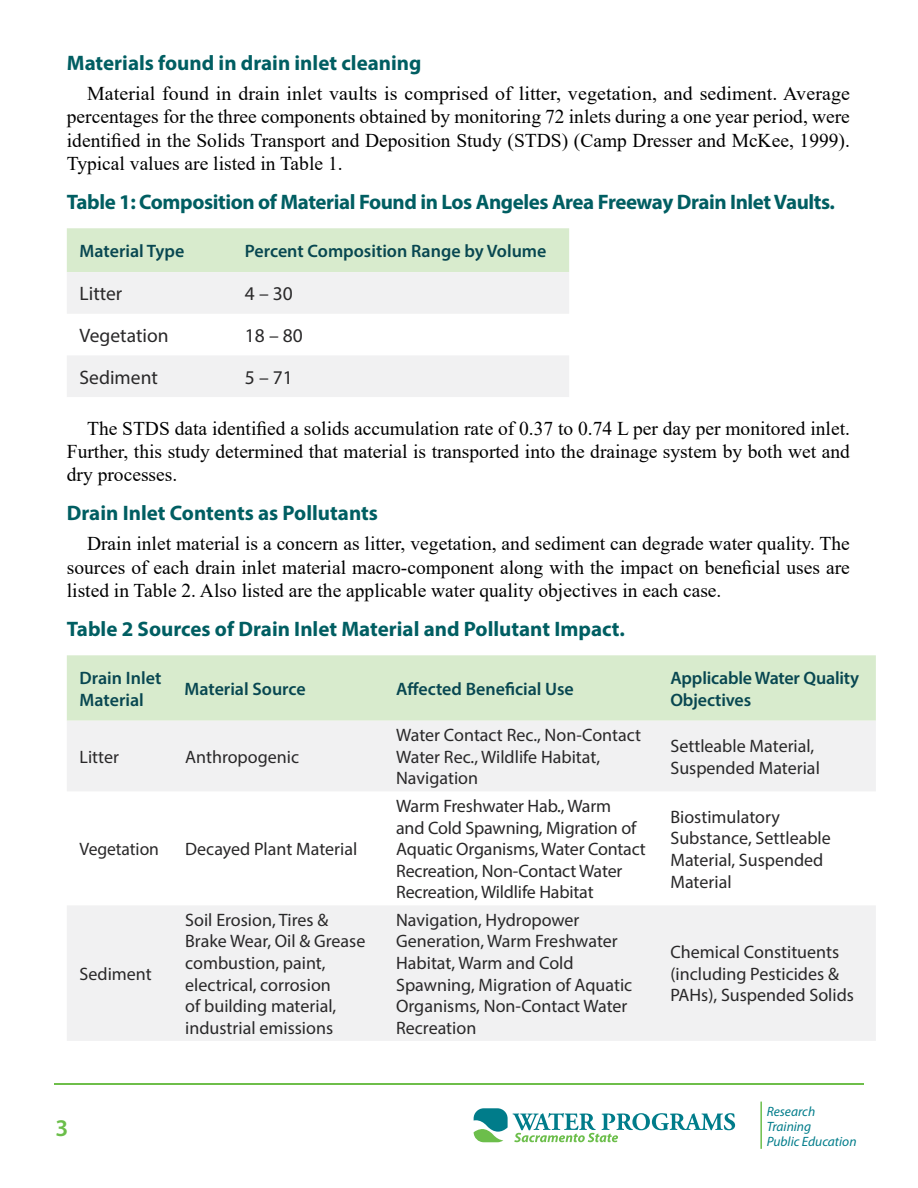
<style>
.page{position:relative;width:918px;height:1188px;background:#fff}
.page>*{position:absolute;margin:0;border:0;box-sizing:border-box;transform-origin:0 0}
.t1{font:600 24px "Myriad Pro";color:#6bbe4a}
.Table_title_h3{font:700 21px "Myriad Pro";letter-spacing:-.005em;color:#005e62}
.basic_p{font:19.5px/23.4px "Times New Roman";color:#000;text-align:justify}
.table_cells_p{font:19.5px "Myriad Pro";color:#292829}
.table_cells_highlighted_p{font:19.5px "Myriad Pro";color:#292829}
.table_cells_p-2{font:18px/21.6px "Myriad Pro";color:#292829}
.table_head_p{font:600 18px/21.6px "Myriad Pro";color:#084751}
.table_cells_highlighted_p-2{font:18px/21.6px "Myriad Pro";color:#292829}
.t2{font:italic 13.5px/15px "Myriad Pro";color:#007c8a}
</style>
<div class="page">
<hr style="left:760px;top:1102px;width:2px;height:47px;background:#6cbe4b">
<svg style="left:474px;top:1108px;width:261px;height:34px"></svg>
<hr style="left:54px;top:1084px;width:810px;height:1px;background:#6ebe4a">
<svg style="left:67px;top:228px;width:502px;height:86px"></svg>
<div style="left:67px;top:356px;width:502px;height:41px;background:#f1f1f2"></div>
<div style="left:67px;top:655px;width:809px;height:66px;background:#d8ebcd"></div>
<div style="left:67px;top:721px;width:809px;height:70px;background:#f1f1f2"></div>
<div style="left:67px;top:906px;width:809px;height:135px;background:#f1f1f2"></div>
<p class="Table_title_h3" style="left:67px;top:49px;width:356px">Materials found in drain inlet cleaning</p>
<p class="basic_p" style="left:67px;top:81px;width:785px;text-indent:20px">Material found in drain inlet vaults is comprised of litter, vegetation, and sediment. Average percentages for the three components obtained by monitoring 72 inlets during a one year period, were identified in the Solids Transport and Deposition Study (STDS) (Camp Dresser and McKee, 1999).<br>Typical values are listed in Table 1.</p>
<p class="Table_title_h3" style="left:67px;top:188px;width:770px">Table 1: Composition of Material Found in Los Angeles Area Freeway Drain Inlet Vaults.</p>
<p class="table_head_p" style="left:80px;top:240px;width:106px">Material Type</p>
<p class="table_head_p" style="left:245px;top:240px;width:303px">Percent Composition Range by Volume</p>
<p class="table_cells_highlighted_p" style="left:80px;top:282px;width:44px">Litter</p>
<p class="table_cells_highlighted_p" style="left:245px;top:282px;width:50px">4 – 30</p>
<p class="table_cells_p" style="left:80px;top:323px;width:90px">Vegetation</p>
<p class="table_cells_p" style="left:245px;top:323px;width:60px">18 – 80</p>
<p class="table_cells_p" style="left:80px;top:365px;width:80px">Sediment</p>
<p class="table_cells_p" style="left:245px;top:365px;width:50px">5 – 71</p>
<p class="basic_p" style="left:67px;top:416px;width:785px;text-indent:20px">The STDS data identified a solids accumulation rate of 0.37 to 0.74 L per day per monitored inlet.<br>Further, this study determined that material is transported into the drainage system by both wet and dry processes.</p>
<p class="Table_title_h3" style="left:67px;top:499px;width:313px">Drain Inlet Contents as Pollutants</p>
<p class="basic_p" style="left:67px;top:531px;width:785px;text-indent:20px">Drain inlet material is a concern as litter, vegetation, and sediment can degrade water quality. The sources of each drain inlet material macro-component along with the impact on beneficial uses are listed in Table 2. Also listed are the applicable water quality objectives in each case.</p>
<p class="Table_title_h3" style="left:67px;top:615px;width:560px">Table 2 Sources of Drain Inlet Material and Pollutant Impact.</p>
<p class="table_head_p" style="left:80px;top:667px;width:83px">Drain Inlet<br>Material</p>
<p class="table_head_p" style="left:184px;top:677px;width:123px">Material Source</p>
<p class="table_head_p" style="left:396px;top:677px;width:179px">Affected Beneficial Use</p>
<p class="table_head_p" style="left:670px;top:667px;width:190px">Applicable Water Quality<br>Objectives</p>
<p class="table_cells_highlighted_p-2" style="left:80px;top:746px;width:41px">Litter</p>
<p class="table_cells_highlighted_p-2" style="left:185px;top:746px;width:115px">Anthropogenic</p>
<p class="table_cells_p-2" style="left:80px;top:838px;width:81px">Vegetation</p>
<p class="table_cells_p-2" style="left:185px;top:838px;width:174px">Decayed Plant Material</p>
<p class="table_cells_highlighted_p-2" style="left:396px;top:724px;width:246px">Water Contact Rec., Non-Contact<br>Water Rec., Wildlife Habitat,<br>Navigation</p>
<p class="table_cells_highlighted_p-2" style="left:670px;top:735px;width:151px">Settleable Material,<br>Suspended Material</p>
<p class="table_cells_p-2" style="left:396px;top:795px;width:251px">Warm Freshwater Hab., Warm<br>and Cold Spawning, Migration of<br>Aquatic Organisms, Water Contact<br>Recreation, Non-Contact Water<br>Recreation, Wildlife Habitat</p>
<p class="table_cells_p-2" style="left:670px;top:806px;width:162px">Biostimulatory<br>Substance, Settleable<br>Material, Suspended<br>Material</p>
<p class="table_cells_p-2" style="left:80px;top:963px;width:74px">Sediment</p>
<p class="t1" style="left:56px;top:1112px;width:14px">3</p>
<p class="table_cells_p-2" style="left:185px;top:909px;width:182px">Soil Erosion, Tires &amp;<br>Brake Wear, Oil &amp; Grease combustion, paint, electrical, corrosion<br>of building material, industrial emissions</p>
<p class="table_cells_p-2" style="left:396px;top:909px;width:238px">Navigation, Hydropower<br>Generation, Warm Freshwater<br>Habitat, Warm and Cold<br>Spawning, Migration of Aquatic<br>Organisms, Non-Contact Water<br>Recreation</p>
<p class="table_cells_p-2" style="left:670px;top:941px;width:185px">Chemical Constituents (including Pesticides &amp;<br>PAHs), Suspended Solids</p>
<p class="t2" style="left:767px;top:1104px;width:91px">Research<br>Training<br>Public Education</p>
</div>
